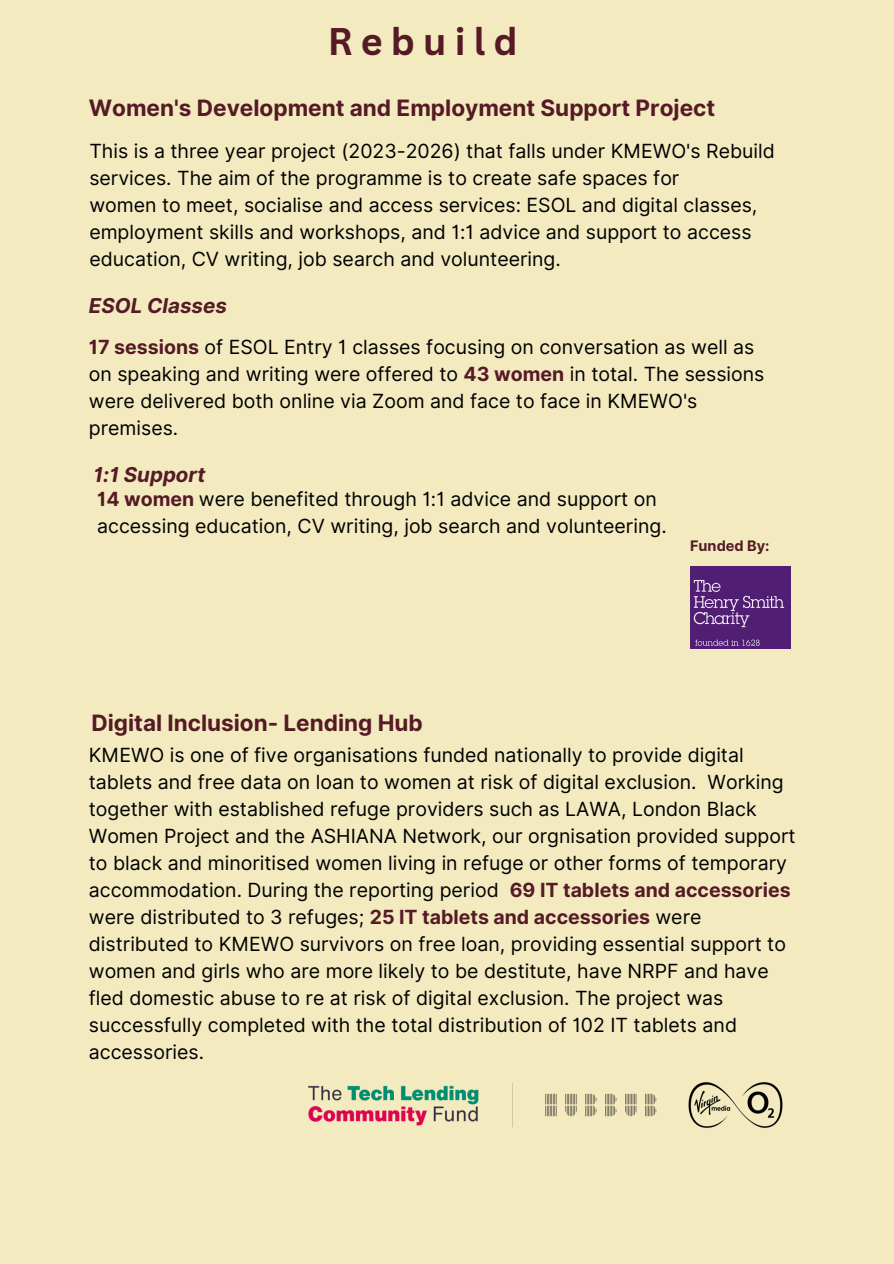
<style>
.page{position:relative;width:894px;height:1264px;background:#fff}
.page>*{position:absolute;margin:0;border:0;box-sizing:border-box;transform-origin:0 0}
.t1{font:700 37.5px "Canva Sans";letter-spacing:.215em;color:#551a25}
.t2{font:700 22.5px "Inter";color:#551a25}
.t3{font:italic 700 20.55px "Inter";color:#551a25}
.t4{font:19.5px/27px "Inter";color:#000}
.t5{font:700 14.55px "Inter";color:#551a25}
.s1{font-weight:700;color:#551a25}
</style>
<div class="page">
<div style="left:0;top:0;width:893px;height:1263px;background:#f3eac0"></div>
<img style="left:690px;top:566px;width:100px;height:82px">
<img style="left:308px;top:1082px;width:475px;height:46px">
<h3 class="t1" style="left:327px;top:15px;width:191px">Rebuild</h3>
<h1 class="t2" style="left:89px;top:94px;width:627px">Women's Development and Employment Support Project</h1>
<p class="t4" style="left:89px;top:137px;width:686px">This is a three year project (2023-2026) that falls under KMEWO's Rebuild services. The aim of the programme is to create safe spaces for<br>women to meet, socialise and access services: ESOL and digital classes, employment skills and workshops, and 1:1 advice and support to access education, CV writing, job search and volunteering.</p>
<h2 class="t3" style="left:89px;top:293px;width:139px">ESOL Classes</h2>
<h2 class="t4" style="left:89px;top:333px;width:677px"><span class="s1">17 sessions</span> of ESOL Entry 1 classes focusing on conversation as well as on speaking and writing were offered to <span class="s1">43 women</span> in total. The sessions were delivered both online via Zoom and face to face in KMEWO's premises.</h2>
<h2 class="t3" style="left:94px;top:462px;width:113px">1:1 Support</h2>
<p class="t4" style="left:97px;top:485px;width:571px"><span class="s1">14 women</span> were benefited through 1:1 advice and support on accessing education, CV writing, job search and volunteering.</p>
<p class="t5" style="left:690px;top:537px;width:81px">Funded By:</p>
<h3 class="t2" style="left:91px;top:709px;width:333px">Digital Inclusion- Lending Hub</h3>
<h2 class="t4" style="left:89px;top:741px;width:708px">KMEWO is one of five organisations funded nationally to provide digital tablets and free data on loan to women at risk of digital exclusion. Working together with established refuge providers such as LAWA, London Black Women Project and the ASHIANA Network, our orgnisation provided support to black and minoritised women living in refuge or other forms of temporary accommodation. During the reporting period <span class="s1">69 IT tablets and accessories </span>were distributed to 3 refuges; <span class="s1">25 IT tablets and accessories</span> were distributed to KMEWO survivors on free loan, providing essential support to women and girls who are more likely to be destitute, have NRPF and have fled domestic abuse to re at risk of digital exclusion. The project was successfully completed with the total distribution of 102 IT tablets and accessories.</h2>
</div>
